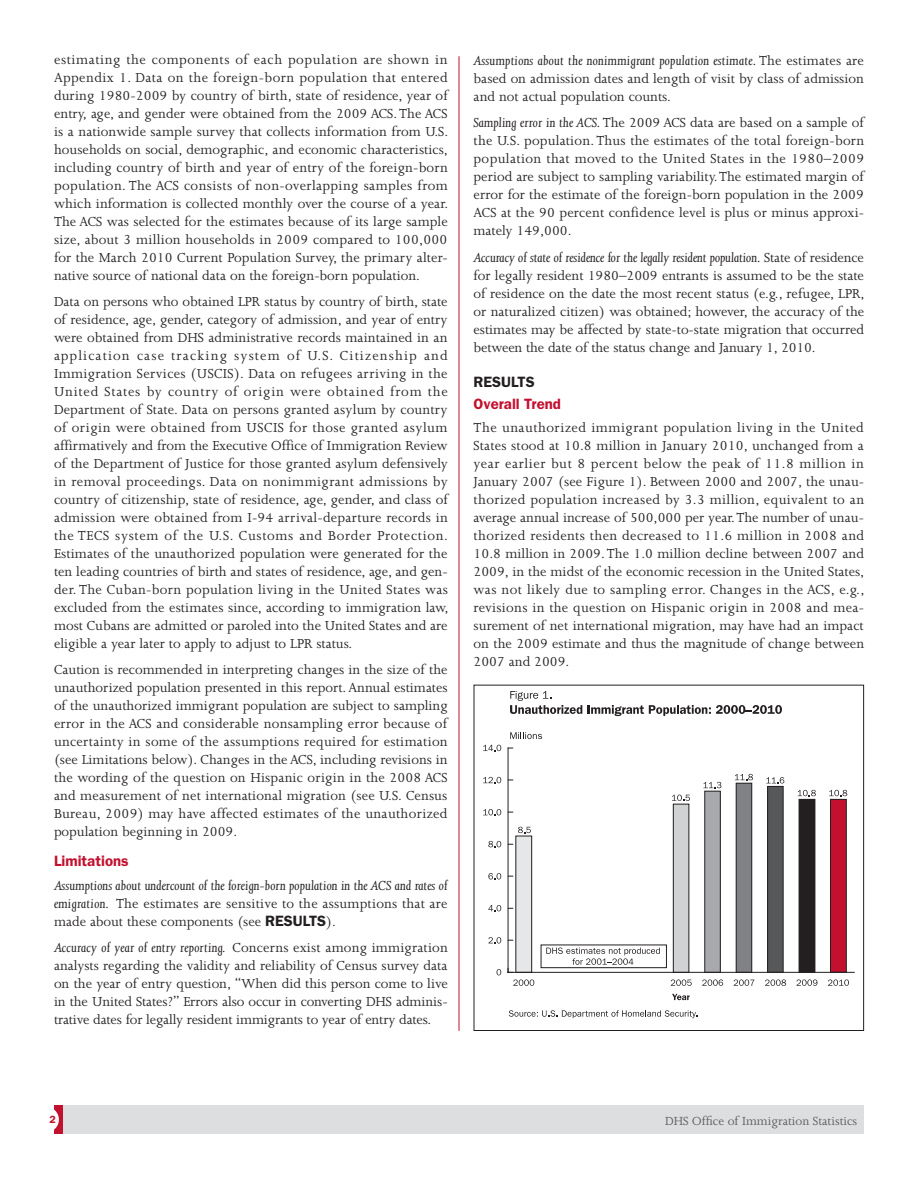
<style>
.page{position:relative;width:918px;height:1188px;background:#fff}
.page>*{position:absolute;margin:0;border:0;box-sizing:border-box;transform-origin:0 0}
.body{font:15px/18px "Joanna";color:#231f20;text-align:justify}
.body-2{font:italic 15px/18px "Joanna";color:#231f20;text-align:justify}
.t1{font:600 15px "ITC Franklin Gothic Std";color:#c3102f}
.t2{font:600 15px "ITC Franklin Gothic Std";color:#231f20}
.t3{font:13.5px "Joanna";color:#5a595c}
.t4{font:600 10.5px "ITC Franklin Gothic Std";color:#c3102f}
.s1{font-style:normal}
.s2{font-family:"ITC Franklin Gothic Std";font-weight:600;font-style:normal}
.s3{font-style:italic}
</style>
<div class="page">
<div style="left:54px;top:1105px;width:810px;height:29px;background:#dddee0"></div>
<div style="left:54px;top:1105px;width:9px;height:29px;background:#c3102f"></div>
<div style="left:33px;top:1107px;width:26px;height:25px;background:#fff;border-radius:50%"></div>
<hr style="left:459px;top:56px;width:1px;height:975px;background:#c3102f">
<div style="left:474px;top:685px;width:390px;height:346px;border:1px solid #231f20"></div>
<svg style="left:510px;top:691px;width:72px;height:23px"></svg>
<svg style="left:588px;top:705px;width:194px;height:11px"></svg>
<svg style="left:510px;top:732px;width:32px;height:7px"></svg>
<svg style="left:509px;top:1010px;width:188px;height:8px"></svg>
<div style="left:516px;top:836px;width:16px;height:136px;background:#e6e7e9"></div>
<div style="left:516px;top:836px;width:16px;height:137px;border:1px solid #231f20"></div>
<div style="left:673px;top:804px;width:16px;height:168px;background:#d1d2d4"></div>
<div style="left:673px;top:804px;width:16px;height:169px;border:1px solid #231f20"></div>
<div style="left:705px;top:791px;width:15px;height:181px;background:#a8a9ad"></div>
<div style="left:705px;top:791px;width:16px;height:182px;border:1px solid #231f20"></div>
<div style="left:736px;top:783px;width:16px;height:189px;background:#808285"></div>
<div style="left:736px;top:783px;width:16px;height:190px;border:1px solid #231f20"></div>
<div style="left:768px;top:786px;width:15px;height:186px;background:#57585a"></div>
<div style="left:767px;top:786px;width:16px;height:187px;border:1px solid #231f20"></div>
<div style="left:799px;top:799px;width:16px;height:173px;background:#231f20"></div>
<div style="left:830px;top:799px;width:16px;height:173px;background:#c3102f"></div>
<div style="left:830px;top:799px;width:17px;height:174px;border:1px solid #231f20"></div>
<hr style="left:507px;top:972px;width:348px;height:1px;background:#231f20">
<hr style="left:508px;top:748px;width:1px;height:225px;background:#231f20">
<svg style="left:513px;top:979px;width:21px;height:7px"></svg>
<svg style="left:671px;top:979px;width:21px;height:7px"></svg>
<svg style="left:702px;top:979px;width:21px;height:7px"></svg>
<svg style="left:672px;top:994px;width:18px;height:6px"></svg>
<svg style="left:734px;top:979px;width:20px;height:7px"></svg>
<svg style="left:765px;top:979px;width:21px;height:7px"></svg>
<svg style="left:797px;top:979px;width:20px;height:7px"></svg>
<svg style="left:828px;top:979px;width:21px;height:7px"></svg>
<svg style="left:497px;top:969px;width:4px;height:6px"></svg>
<svg style="left:488px;top:937px;width:13px;height:7px"></svg>
<svg style="left:488px;top:905px;width:13px;height:6px"></svg>
<svg style="left:488px;top:873px;width:13px;height:6px"></svg>
<svg style="left:488px;top:841px;width:13px;height:6px"></svg>
<svg style="left:483px;top:809px;width:18px;height:6px"></svg>
<svg style="left:483px;top:777px;width:18px;height:6px"></svg>
<svg style="left:483px;top:745px;width:18px;height:6px"></svg>
<svg style="left:518px;top:827px;width:13px;height:6px"></svg>
<svg style="left:672px;top:795px;width:18px;height:6px"></svg>
<svg style="left:703px;top:782px;width:18px;height:6px"></svg>
<svg style="left:735px;top:774px;width:18px;height:6px"></svg>
<svg style="left:766px;top:777px;width:18px;height:7px"></svg>
<svg style="left:798px;top:790px;width:18px;height:6px"></svg>
<svg style="left:829px;top:790px;width:18px;height:6px"></svg>
<svg style="left:546px;top:948px;width:114px;height:17px"></svg>
<div style="left:541px;top:945px;width:126px;height:23px;border:1px solid #231f20"></div>
<p class="body" style="left:54px;top:51px;width:396px">estimating the components of each population are shown in Appendix 1. Data on the foreign-born population that entered during 1980-2009 by country of birth, state of residence, year of entry, age, and gender were obtained from the 2009 ACS. The ACS is a nationwide sample survey that collects information from U.S. households on social, demographic, and economic characteristics, including country of birth and year of entry of the foreign-born population. The ACS consists of non-overlapping samples from which information is collected monthly over the course of a year.<br>The ACS was selected for the estimates because of its large sample size, about 3 million households in 2009 compared to 100,000 for the March 2010 Current Population Survey, the primary alter&shy;native source of national data on the foreign-born population.</p>
<p class="body" style="left:54px;top:293px;width:396px">Data on persons who obtained LPR status by country of birth, state of residence, age, gender, category of admission, and year of entry were obtained from DHS administrative records maintained in an application case tracking system of U.S. Citizenship and Immigration Services (USCIS). Data on refugees arriving in the United States by country of origin were obtained from the Department of State. Data on persons granted asylum by country of origin were obtained from USCIS for those granted asylum affirmatively and from the Executive Office of Immigration Review of the Department of Justice for those granted asylum defensively in removal proceedings. Data on nonimmigrant admissions by country of citizenship, state of residence, age, gender, and class of admission were obtained from I-94 arrival-departure records in the TECS system of the U.S. Customs and Border Protection.<br>Estimates of the unauthorized population were generated for the ten leading countries of birth and states of residence, age, and gen&shy;der. The Cuban-born population living in the United States was excluded from the estimates since, according to immigration law, most Cubans are admitted or paroled into the United States and are eligible a year later to apply to adjust to LPR status.</p>
<p class="body" style="left:54px;top:661px;width:395px">Caution is recommended in interpreting changes in the size of the unauthorized population presented in this report. Annual estimates of the unauthorized immigrant population are subject to sampling error in the ACS and considerable nonsampling error because of uncertainty in some of the assumptions required for estimation (see Limitations below). Changes in the ACS, including revisions in the wording of the question on Hispanic origin in the 2008 ACS and measurement of net international migration (see U.S. Census Bureau, 2009) may have affected estimates of the unauthorized population beginning in 2009.</p>
<h4 class="t1" style="left:54px;top:852px;width:76px">Limitations</h4>
<p class="body-2" style="left:54px;top:876px;width:395px">Assumptions about undercount of the foreign-born population in the ACS and rates of emigration. <span class="s1">The estimates are sensitive to the assumptions that are made about these components (see</span> <span class="s2">RESULTS</span><span class="s1">).</span></p>
<p class="body" style="left:54px;top:939px;width:395px"><span class="s3">Accuracy of year of entry reporting.</span> Concerns exist among immigration analysts regarding the validity and reliability of Census survey data on the year of entry question, “When did this person come to live in the United States?” Errors also occur in converting DHS adminis&shy;trative dates for legally resident immigrants to year of entry dates.</p>
<p class="body" style="left:474px;top:52px;width:392px"><span class="s3">Assumptions about the nonimmigrant population estimate.</span> The estimates are based on admission dates and length of visit by class of admission and not actual population counts.</p>
<p class="body" style="left:474px;top:114px;width:392px"><span class="s3">Sampling error in the ACS.</span> The 2009 ACS data are based on a sample of the U.S. population. Thus the estimates of the total foreign-born population that moved to the United States in the 1980–2009 period are subject to sampling variability. The estimated margin of error for the estimate of the foreign-born population in the 2009<br>ACS at the 90 percent confidence level is plus or minus approxi&shy;mately 149,000.</p>
<p class="body" style="left:474px;top:248px;width:393px"><span class="s3">Accuracy of state of residence for the legally resident population.</span> State of residence for legally resident 1980–2009 entrants is assumed to be the state of residence on the date the most recent status (e.g., refugee, LPR, or naturalized citizen) was obtained; however, the accuracy of the estimates may be affected by state-to-state migration that occurred between the date of the status change and January 1, 2010.</p>
<h3 class="t2" style="left:474px;top:373px;width:63px">RESULTS</h3>
<h4 class="t1" style="left:474px;top:395px;width:89px">Overall Trend</h4>
<p class="body" style="left:474px;top:419px;width:393px">The unauthorized immigrant population living in the United States stood at 10.8 million in January 2010, unchanged from a year earlier but 8 percent below the peak of 11.8 million in January 2007 (see Figure 1). Between 2000 and 2007, the unau&shy;thorized population increased by 3.3 million, equivalent to an average annual increase of 500,000 per year. The number of unau&shy;thorized residents then decreased to 11.6 million in 2008 and 10.8 million in 2009. The 1.0 million decline between 2007 and 2009, in the midst of the economic recession in the United States, was not likely due to sampling error. Changes in the ACS, e.g., revisions in the question on Hispanic origin in 2008 and mea&shy;surement of net international migration, may have had an impact on the 2009 estimate and thus the magnitude of change between 2007 and 2009.</p>
<p class="t4" style="left:50px;top:1113px;width:8px">2</p>
<p class="t3" style="left:665px;top:1113px;width:193px">DHS Office of Immigration Statistics</p>
</div>
